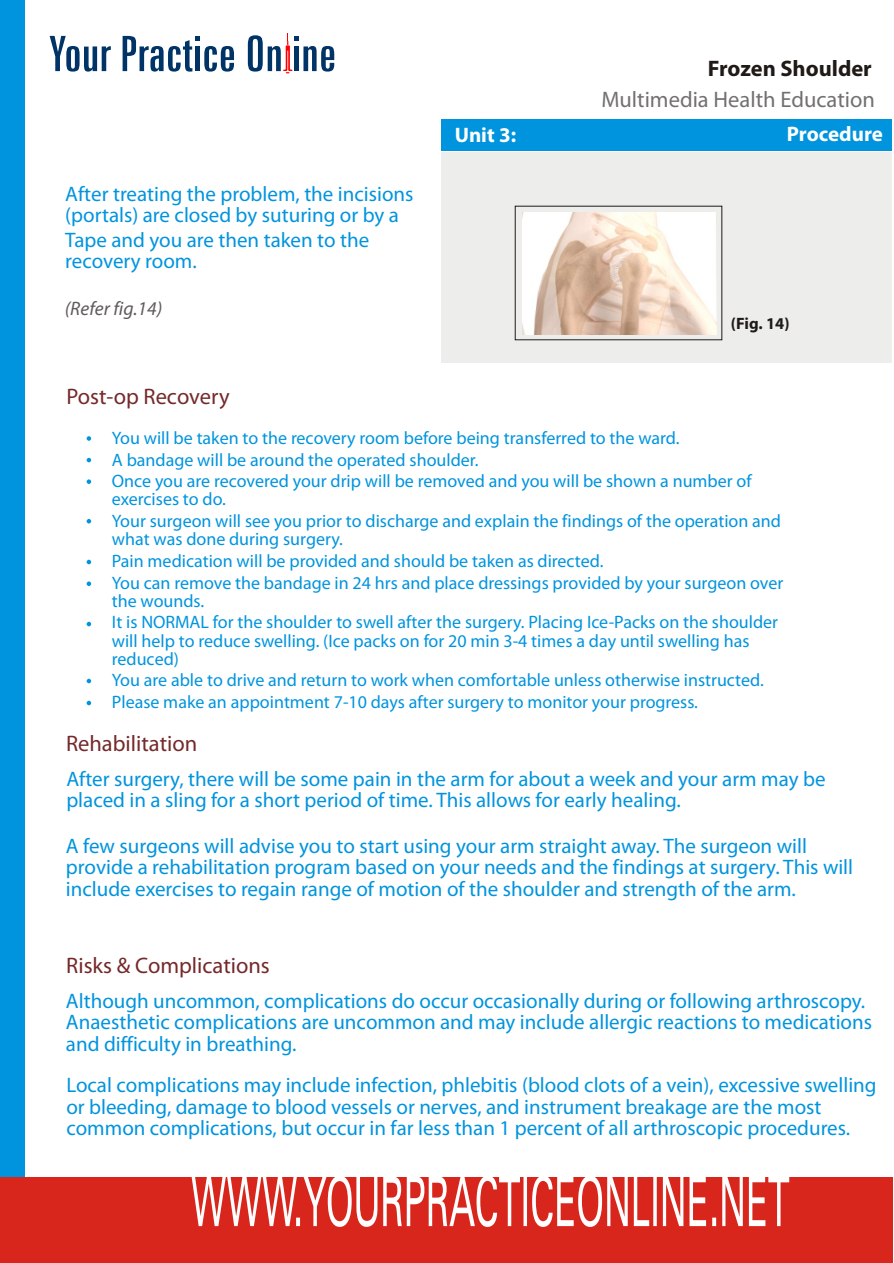
<style>
.page{position:relative;width:894px;height:1263px;background:#fff}
.page>*{position:absolute;margin:0;border:0;box-sizing:border-box;transform-origin:0 0}
.t1{font:22.5px "Myriad Pro";color:#75292b}
.t2{font:22.5px "Myriad Pro";color:#737070}
.t3{font:700 22.5px "Myriad Pro";color:#1f1a17}
.t4{font:21px/21.1px "Myriad Pro";color:#0094de}
.t5{font:700 21px "Myriad Pro";color:#fff}
.t6{font:italic 19.5px "Myriad Pro";color:#615c5c}
.t7{font:18px/21.6px "Myriad Pro";color:#0094de}
.t8{font:700 16.5px "Myriad Pro";color:#1f1a17}
</style>
<div class="page">
<div style="left:441px;top:153px;width:451px;height:210px;background:#ededeb"></div>
<div style="left:0;top:0;width:25px;height:1189px;background:#0094de"></div>
<svg style="left:248px;top:33px;width:86px;height:40px"></svg>
<div style="left:294px;top:47px;width:5px;height:24px;background:#036"></div>
<svg style="left:123px;top:36px;width:111px;height:36px"></svg>
<svg style="left:50px;top:36px;width:61px;height:36px"></svg>
<div style="left:0;top:1177px;width:892px;height:86px;background:#d9261c"></div>
<svg style="left:192px;top:1177px;width:597px;height:50px"></svg>
<div style="left:441px;top:119px;width:451px;height:32px;background:#0094de"></div>
<svg style="left:87px;top:436px;width:4px;height:5px"></svg>
<svg style="left:87px;top:458px;width:4px;height:4px"></svg>
<svg style="left:87px;top:479px;width:4px;height:5px"></svg>
<svg style="left:87px;top:519px;width:4px;height:5px"></svg>
<svg style="left:87px;top:560px;width:4px;height:4px"></svg>
<svg style="left:87px;top:581px;width:4px;height:5px"></svg>
<svg style="left:87px;top:679px;width:4px;height:4px"></svg>
<svg style="left:87px;top:701px;width:4px;height:4px"></svg>
<svg style="left:87px;top:622px;width:4px;height:4px"></svg>
<img style="left:522px;top:212px;width:195px;height:122px">
<p class="t3" style="left:708px;top:59px;width:166px">Frozen Shoulder</p>
<p class="t2" style="left:601px;top:90px;width:275px">Multimedia Health Education</p>
<p class="t4" style="left:65px;top:185px;width:350px">After treating the problem, the incisions (portals) are closed by suturing or by a</p>
<p class="t4" style="left:65px;top:231px;width:306px">Tape and you are then taken to the recovery room.</p>
<p class="t6" style="left:65px;top:300px;width:99px">(Refer fig.14)</p>
<p class="t5" style="left:455px;top:126px;width:63px">Unit 3:</p>
<p class="t5" style="left:787px;top:126px;width:97px">Procedure</p>
<p class="t8" style="left:731px;top:316px;width:60px">(Fig. 14)</p>
<p class="t1" style="left:66px;top:387px;width:165px">Post-op Recovery</p>
<p class="t7" style="left:112px;top:429px;width:641px">You will be taken to the recovery room before being transferred to the ward.<br>A bandage will be around the operated shoulder.<br>Once you are recovered your drip will be removed and you will be shown a number of</p>
<p class="t7" style="left:112px;top:490px;width:671px">exercises to do.<br>Your surgeon will see you prior to discharge and explain the findings of the operation and</p>
<p class="t7" style="left:112px;top:530px;width:673px">what was done during surgery.<br>Pain medication will be provided and should be taken as directed.<br>You can remove the bandage in 24 hrs and place dressings provided by your surgeon over</p>
<p class="t7" style="left:112px;top:591px;width:668px">the wounds.<br>It is NORMAL for the shoulder to swell after the surgery. Placing Ice-Packs on the shoulder</p>
<p class="t7" style="left:112px;top:633px;width:639px;line-height:18.1px">will help to reduce swelling. (Ice packs on for 20 min 3-4 times a day until swelling has reduced)</p>
<p class="t7" style="left:112px;top:671px;width:653px">You are able to drive and return to work when comfortable unless otherwise instructed.<br>Please make an appointment 7-10 days after surgery to monitor your progress.</p>
<p class="t1" style="left:66px;top:734px;width:133px">Rehabilitation</p>
<p class="t4" style="left:66px;top:770px;width:761px">After surgery, there will be some pain in the arm for about a week and your arm may be placed in a sling for a short period of time. This allows for early healing.</p>
<p class="t4" style="left:66px;top:837px;width:789px">A few surgeons will advise you to start using your arm straight away. The surgeon will provide a rehabilitation program based on your needs and the findings at surgery. This will include exercises to regain range of motion of the shoulder and strength of the arm.</p>
<p class="t1" style="left:66px;top:956px;width:205px">Risks &amp; Complications</p>
<p class="t4" style="left:66px;top:992px;width:808px">Although uncommon, complications do occur occasionally during or following arthroscopy.<br>Anaesthetic complications are uncommon and may include allergic reactions to medications and difficulty in breathing.</p>
<p class="t4" style="left:66px;top:1077px;width:812px">Local complications may include infection, phlebitis (blood clots of a vein), excessive swelling or bleeding, damage to blood vessels or nerves, and instrument breakage are the most common complications, but occur in far less than 1 percent of all arthroscopic procedures.</p>
</div>
